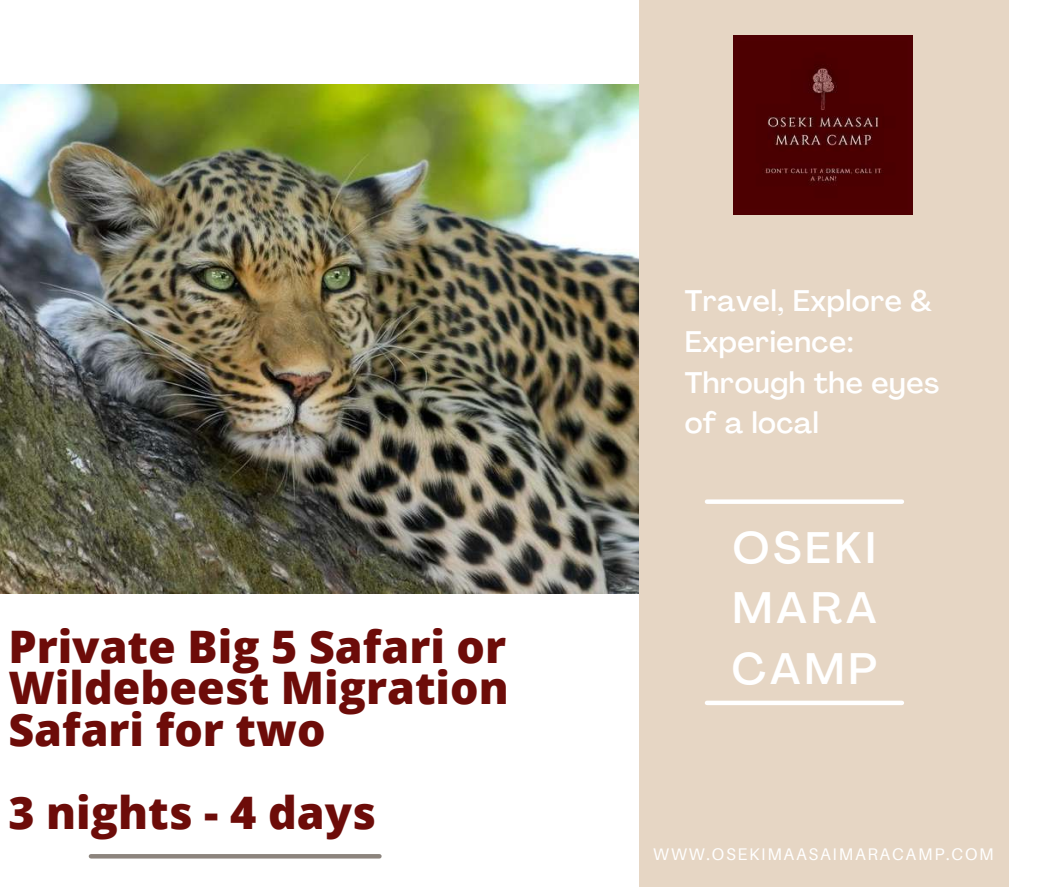
<style>
.page{position:relative;width:1058px;height:887px;background:#fff}
.page>*{position:absolute;margin:0;border:0;box-sizing:border-box;transform-origin:0 0}
.t1{font:800 44.85px/41.7px "Open Sans";color:#6d0c09;text-align:justify}
.t2{font:500 43.5px/60.6px "Agrandir";letter-spacing:.09em;color:#fff;text-align:justify}
.t3{font:500 29.4px/40.7px "Agrandir";letter-spacing:.02em;color:#fff}
.t4{font:16.8px "Aileron";letter-spacing:.1em;color:#fff}
</style>
<div class="page">
<div style="left:639px;top:0;width:370px;height:886px;background:#e6d6c4"></div>
<hr style="left:91px;top:854px;width:288px;height:4px;background:#8c847d">
<div style="left:707px;top:700px;width:195px;height:5px;background:#fff"></div>
<div style="left:707px;top:499px;width:195px;height:5px;background:#fff"></div>
<img style="left:734px;top:35px;width:178px;height:179px">
<img style="left:0;top:85px;width:638px;height:508px">
<p class="t1" style="left:8px;top:624px;width:502px">Private Big 5 Safari or Wildebeest Migration Safari for two</p>
<p class="t1" style="left:8px;top:791px;width:369px">3 nights - 4 days</p>
<p class="t3" style="left:684px;top:283px;width:256px">Travel, Explore &amp;<br>Experience:<br>Through the eyes of a local</p>
<p class="t2" style="left:731px;top:521px;width:147px">OSEKI MARA CAMP</p>
<p class="t4" style="left:653px;top:843px;width:342px">WWW.OSEKIMAASAIMARACAMP.COM</p>
</div>
